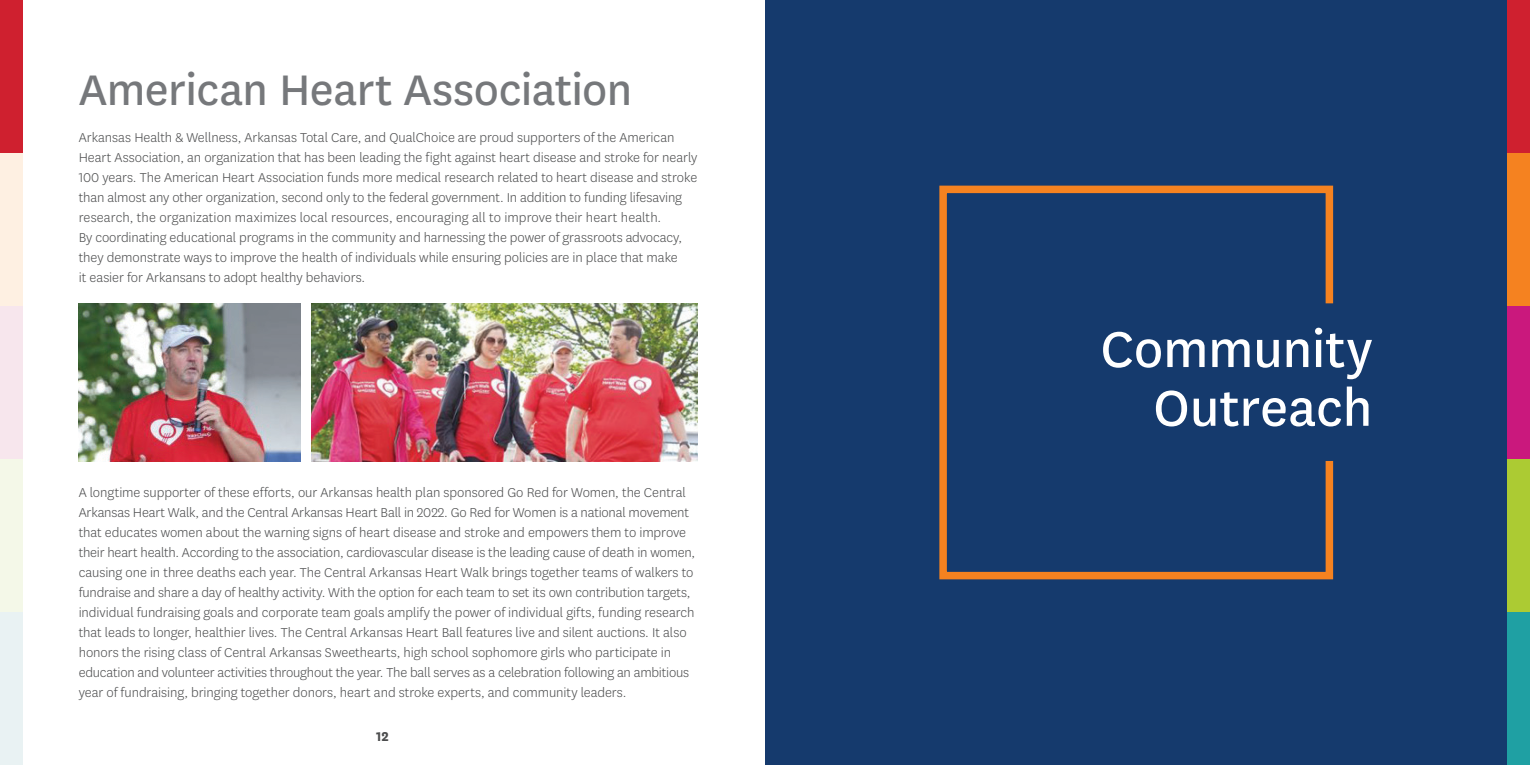
<style>
.page{position:relative;width:1530px;height:765px;background:#fff}
.page>*{position:absolute;margin:0;border:0;box-sizing:border-box;transform-origin:0 0}
.t1{font:58.75px/58.8px "Centene Sans";letter-spacing:-.005em;color:#fff;text-align:right}
.t2{font:50px "Centene Sans";letter-spacing:-.01em;color:#76787b}
.t3{font:300 15px/20px "Centene Sans";letter-spacing:-.005em;color:#4b4c4d}
.t4{font:700 15px "Centene Sans";color:#4b4c4d}
</style>
<div class="page">
<img style="left:78px;top:303px;width:620px;height:159px">
<div style="left:765px;top:0;width:765px;height:765px;background:#153a6d"></div>
<div style="left:1508px;top:153px;width:22px;height:153px;background:#f58220"></div>
<div style="left:1508px;top:306px;width:22px;height:153px;background:#ca187d"></div>
<div style="left:1508px;top:459px;width:22px;height:153px;background:#accb33"></div>
<div style="left:1508px;top:612px;width:22px;height:153px;background:#1fa0a3"></div>
<div style="left:1508px;top:0;width:22px;height:153px;background:#cf202f"></div>
<svg style="left:939px;top:185px;width:395px;height:395px"></svg>
<div style="left:0;top:153px;width:22px;height:153px;background:#fef0e2"></div>
<div style="left:0;top:306px;width:22px;height:153px;background:#f7e6ed"></div>
<div style="left:0;top:459px;width:22px;height:153px;background:#f4f8e8"></div>
<div style="left:0;top:612px;width:22px;height:153px;background:#e9f2f3"></div>
<div style="left:0;top:0;width:22px;height:153px;background:#cf202f"></div>
<h3 class="t2" style="left:79px;top:56px;width:555px">American Heart Association</h3>
<p class="t3" style="left:79px;top:127px;width:620px">Arkansas Health &amp; Wellness, Arkansas Total Care, and QualChoice are proud supporters of the American Heart Association, an organization that has been leading the fight against heart disease and stroke for nearly 100 years. The American Heart Association funds more medical research related to heart disease and stroke than almost any other organization, second only to the federal government. In addition to funding lifesaving research, the organization maximizes local resources, encouraging all to improve their heart health.<br>By coordinating educational programs in the community and harnessing the power of grassroots advocacy, they demonstrate ways to improve the health of individuals while ensuring policies are in place that make<br>it easier for Arkansans to adopt healthy behaviors.</p>
<p class="t3" style="left:79px;top:482px;width:618px">A longtime supporter of these efforts, our Arkansas health plan sponsored Go Red for Women, the Central Arkansas Heart Walk, and the Central Arkansas Heart Ball in 2022. Go Red for Women is a national movement that educates women about the warning signs of heart disease and stroke and empowers them to improve their heart health. According to the association, cardiovascular disease is the leading cause of death in women, causing one in three deaths each year. The Central Arkansas Heart Walk brings together teams of walkers to fundraise and share a day of healthy activity. With the option for each team to set its own contribution targets, individual fundraising goals and corporate team goals amplify the power of individual gifts, funding research that leads to longer, healthier lives. The Central Arkansas Heart Ball features live and silent auctions. It also honors the rising class of Central Arkansas Sweethearts, high school sophomore girls who participate in education and volunteer activities throughout the year. The ball serves as a celebration following an ambitious year of fundraising, bringing together donors, heart and stroke experts, and community leaders.</p>
<p class="t4" style="left:376px;top:726px;width:14px">12</p>
<h2 class="t1" style="left:1101px;top:317px;width:273px">Community<br>Outreach</h2>
</div>
